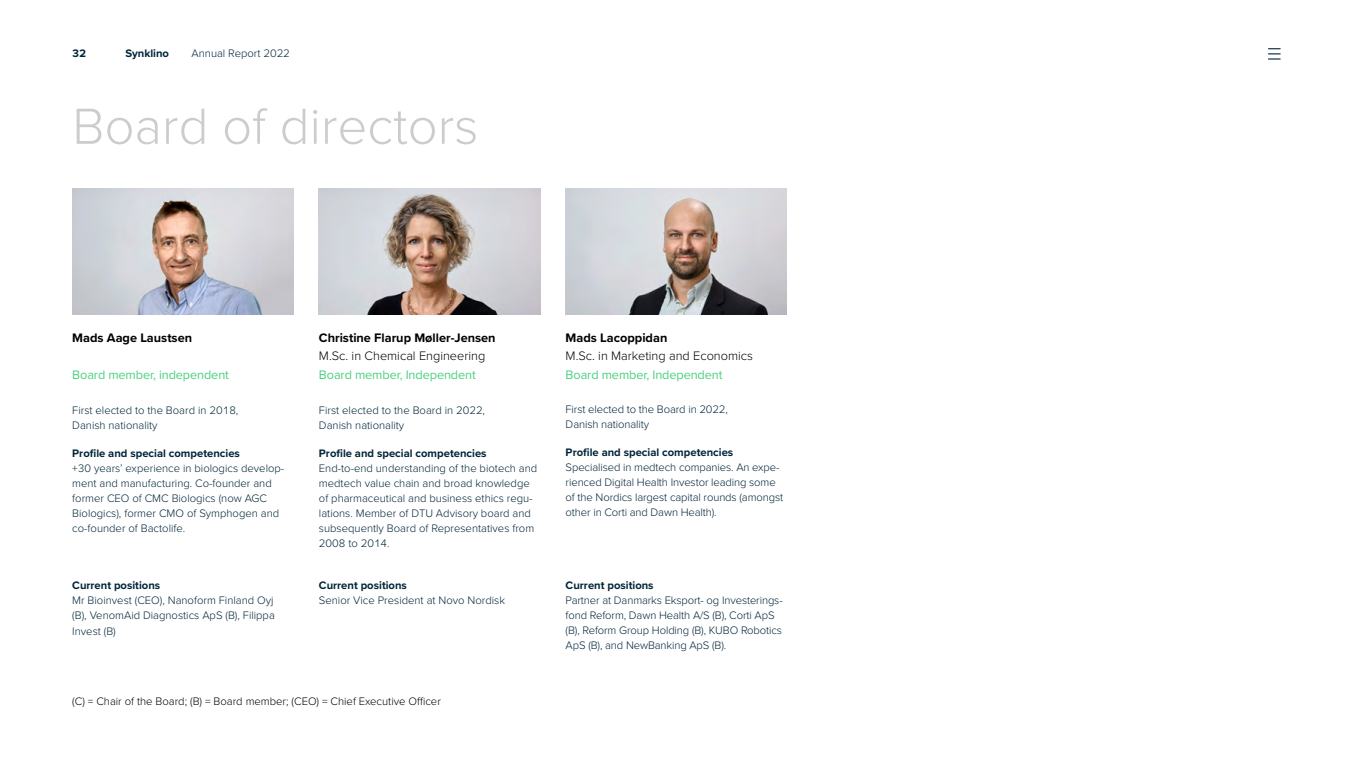
<style>
.page{position:relative;width:1361px;height:766px;background:#fff}
.page>*{position:absolute;margin:0;border:0;box-sizing:border-box;transform-origin:0 0}
.t1{font:300 52.5px "Proxima Nova";color:#ccc}
.t2{font:12.75px "Proxima Nova";letter-spacing:-.01em;color:#4bd080}
.t3{font:700 12.75px "Proxima Nova";color:#000}
.t4{font:300 12.75px "Proxima Nova";color:#000}
.t5{font:300 11.25px/15px "Proxima Nova";color:#002639}
.t6{font:700 11.25px "Proxima Nova";color:#002639}
.t7{font:300 11.25px "Proxima Nova";color:#000}
</style>
<div class="page">
<img style="left:566px;top:188px;width:221px;height:126px">
<img style="left:72px;top:188px;width:221px;height:126px">
<img style="left:319px;top:188px;width:221px;height:126px">
<svg style="left:1268px;top:48px;width:12px;height:12px"></svg>
<p class="t6" style="left:72px;top:44px;width:16px">32</p>
<p class="t6" style="left:125px;top:44px;width:45px">Synklino</p>
<p class="t5" style="left:192px;top:45px;width:100px">Annual Report 2022</p>
<h1 class="t1" style="left:72px;top:87px;width:407px">Board of directors</h1>
<p class="t3" style="left:72px;top:328px;width:121px">Mads Aage Laustsen</p>
<p class="t2" style="left:72px;top:365px;width:158px">Board member, independent</p>
<p class="t5" style="left:72px;top:402px;width:168px">First elected to the Board in 2018,<br>Danish nationality</p>
<p class="t6" style="left:72px;top:444px;width:169px">Profile and special competencies</p>
<p class="t5" style="left:72px;top:459px;width:213px">+30 years’ experience in biologics develop&shy;ment and manufacturing. Co-founder and former CEO of CMC Biologics (now AGC Biologics), former CMO of Symphogen and co-founder of Bactolife.</p>
<p class="t6" style="left:72px;top:577px;width:89px">Current positions</p>
<p class="t5" style="left:72px;top:592px;width:204px">Mr Bioinvest (CEO), Nanoform Finland Oyj (B), VenomAid Diagnostics ApS (B), Filippa<br>Invest (B)</p>
<p class="t3" style="left:319px;top:328px;width:178px">Christine Flarup Møller-Jensen</p>
<p class="t4" style="left:319px;top:346px;width:168px">M.Sc. in Chemical Engineering</p>
<p class="t2" style="left:319px;top:365px;width:158px">Board member, Independent</p>
<p class="t5" style="left:319px;top:402px;width:168px">First elected to the Board in 2022,<br>Danish nationality</p>
<p class="t6" style="left:319px;top:444px;width:169px">Profile and special competencies</p>
<p class="t5" style="left:319px;top:459px;width:220px">End-to-end understanding of the biotech and medtech value chain and broad knowledge of pharmaceutical and business ethics regu&shy;lations. Member of DTU Advisory board and subsequently Board of Representatives from 2008 to 2014.</p>
<p class="t6" style="left:319px;top:577px;width:89px">Current positions</p>
<p class="t5" style="left:319px;top:592px;width:188px">Senior Vice President at Novo Nordisk</p>
<p class="t7" style="left:72px;top:693px;width:370px">(C) = Chair of the Board; (B) = Board member; (CEO) = Chief Executive Officer</p>
<p class="t3" style="left:566px;top:328px;width:103px">Mads Lacoppidan</p>
<p class="t4" style="left:566px;top:346px;width:189px">M.Sc. in Marketing and Economics</p>
<p class="t2" style="left:566px;top:365px;width:158px">Board member, Independent</p>
<p class="t5" style="left:566px;top:401px;width:164px">First elected to the Board in 2022,<br>Danish nationality</p>
<p class="t6" style="left:566px;top:444px;width:169px">Profile and special competencies</p>
<p class="t5" style="left:566px;top:459px;width:219px">Specialised in medtech companies. An expe&shy;rienced Digital Health Investor leading some of the Nordics largest capital rounds (amongst other in Corti and Dawn Health).</p>
<p class="t6" style="left:566px;top:576px;width:89px">Current positions</p>
<p class="t5" style="left:566px;top:592px;width:218px">Partner at Danmarks Eksport- og Investerings&shy;fond Reform, Dawn Health A/S (B), Corti ApS (B), Reform Group Holding (B), KUBO Robotics ApS (B), and NewBanking ApS (B).</p>
</div>
